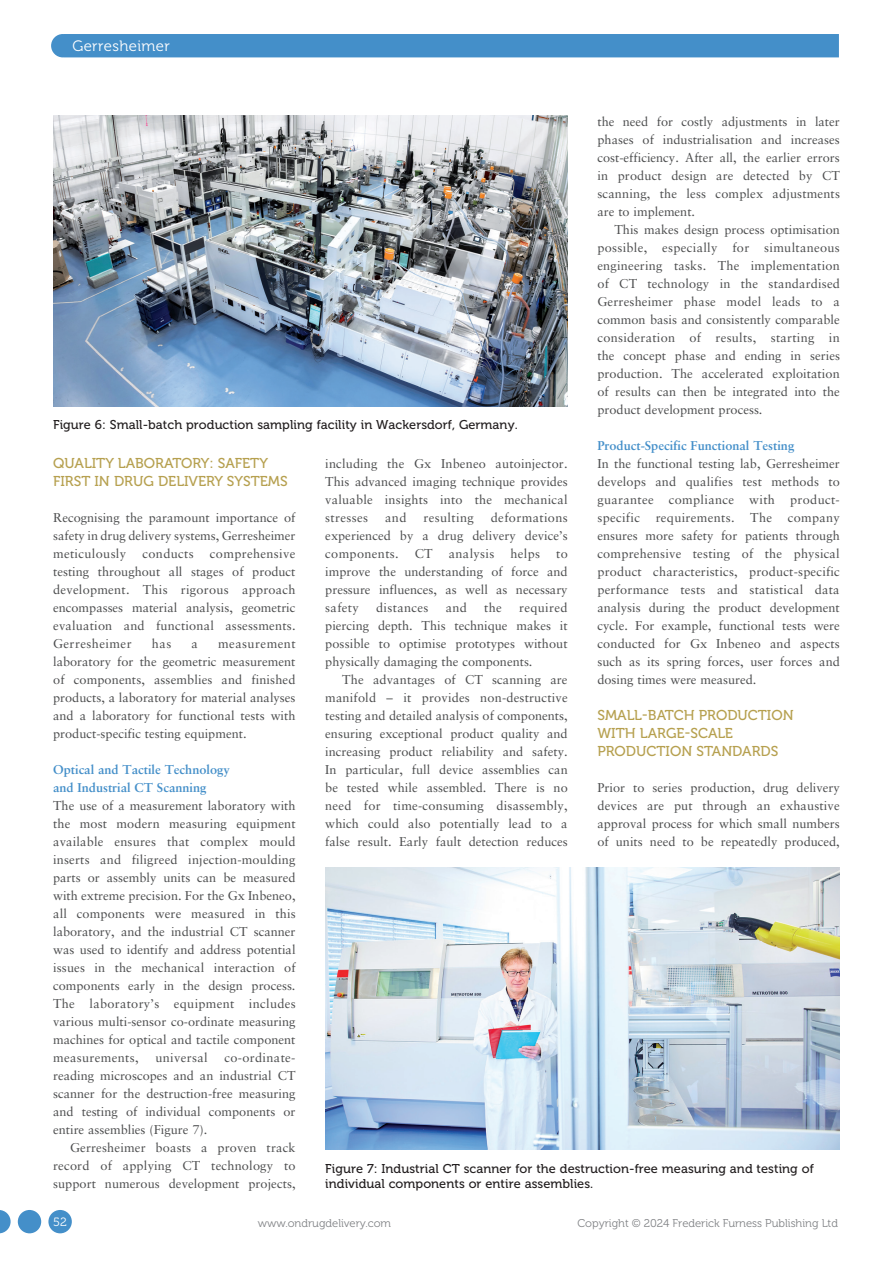
<style>
.page{position:relative;width:893px;height:1263px;background:#fff}
.page>*{position:absolute;margin:0;border:0;box-sizing:border-box;transform-origin:0 0}
.t1{font:15px "Museo 300";letter-spacing:.025em;color:#fff}
.MF_Xhead{font:14.25px/18px "Museo 500";color:#b6a04f}
.MF_body_no_indent{font:12.75px/18px "Sabon LT Std";color:#4b4c4d;text-align:justify}
.MF_body{font:12.75px/18px "Sabon LT Std";letter-spacing:.005em;color:#4b4c4d;text-align:justify}
.MF_Captions{font:12.75px/15.3px "Museo 500";letter-spacing:.005em;color:#231f20}
.MF_subhead{font:700 12.75px/18px "Sabon LT Std";color:#448fc9}
.MF_body-2{font:12.75px "Sabon LT Std";letter-spacing:.03em;color:#4b4c4d}
.MF_body_no_indent-2{font:12.75px "Sabon LT Std";letter-spacing:.025em;color:#4b4c4d}
.MF_body-3{font:12.75px "Sabon LT Std";letter-spacing:.025em;color:#4b4c4d}
.t2{font:12px "Museo 300";color:#fff}
.t3{font:11.25px "Museo 300";color:#808285}
</style>
<div class="page">
<div style="left:51px;top:34px;width:788px;height:23px;background:#448fc9"></div>
<img style="left:325px;top:867px;width:515px;height:282px">
<img style="left:53px;top:115px;width:515px;height:291px">
<div style="left:48px;top:1210px;width:24px;height:23px;background:#448fc9;border-radius:50%"></div>
<div style="left:18px;top:1210px;width:23px;height:23px;background:#448fc9;border-radius:50%"></div>
<svg style="left:0;top:1210px;width:11px;height:23px"></svg>
<p class="t1" style="left:72px;top:37px;width:99px">Gerresheimer</p>
<p class="MF_body" style="left:597px;top:112px;width:244px">the need for costly adjustments in later phases of industrialisation and increases cost-efficiency. After all, the earlier errors in product design are detected by CT scanning, the less complex adjustments are to implement.</p>
<p class="MF_body" style="left:597px;top:220px;width:244px;text-indent:17px">This makes design process optimisation possible, especially for simultaneous engineering tasks. The implementation of CT technology in the standardised Gerresheimer phase model leads to a common basis and consistently comparable consideration of results, starting in the concept phase and ending in series production. The accelerated exploitation of results can then be integrated into the product development process.</p>
<p class="MF_subhead" style="left:597px;top:436px;width:198px">Product-Specific Functional Testing</p>
<p class="MF_body_no_indent" style="left:597px;top:454px;width:244px">In the functional testing lab, Gerresheimer develops and qualifies test methods to guarantee compliance with product&shy;specific requirements. The company ensures more safety for patients through comprehensive testing of the physical product characteristics, product-specific performance tests and statistical data analysis during the product development cycle. For example, functional tests were conducted for Gx Inbeneo and aspects such as its spring forces, user forces and dosing times were measured.</p>
<p class="MF_Xhead" style="left:597px;top:706px;width:198px">SMALL-BATCH PRODUCTION<br>WITH LARGE-SCALE<br>PRODUCTION STANDARDS</p>
<p class="MF_body_no_indent" style="left:597px;top:778px;width:244px">Prior to series production, drug delivery devices are put through an exhaustive approval process for which small numbers of units need to be repeatedly produced,</p>
<p class="MF_Captions" style="left:53px;top:417px;width:466px">Figure 6: Small-batch production sampling facility in Wackersdorf, Germany.</p>
<p class="MF_Xhead" style="left:53px;top:454px;width:236px">QUALITY LABORATORY: SAFETY<br>FIRST IN DRUG DELIVERY SYSTEMS</p>
<p class="MF_body_no_indent" style="left:53px;top:508px;width:244px">Recognising the paramount importance of safety in drug delivery systems, Gerresheimer meticulously</p>
<p class="MF_body" style="left:325px;top:454px;width:244px">including the Gx Inbeneo autoinjector.<br>This advanced imaging technique provides valuable insights into the mechanical stresses</p>
<p class="MF_body" style="left:325px;top:508px;width:244px;text-indent:166px">deformations experienced by a drug delivery device’s components.</p>
<p class="MF_body" style="left:385px;top:508px;width:23px">and</p>
<p class="MF_body-2" style="left:423px;top:510px;width:52px">resulting</p>
<p class="MF_body_no_indent" style="left:53px;top:544px;width:244px;text-indent:157px">comprehensive testing throughout all stages of product development. This rigorous approach encompasses material analysis, geometric evaluation and functional assessments.<br>Gerresheimer</p>
<p class="MF_body_no_indent-2" style="left:142px;top:546px;width:53px">conducts</p>
<p class="MF_body" style="left:415px;top:544px;width:20px">CT</p>
<p class="MF_body-3" style="left:449px;top:546px;width:47px">analysis</p>
<p class="MF_body" style="left:510px;top:544px;width:31px">helps</p>
<p class="MF_body" style="left:325px;top:544px;width:244px;text-indent:231px">to improve the understanding of force and pressure influences, as well as necessary safety</p>
<p class="MF_body" style="left:325px;top:598px;width:244px;text-indent:194px">required piercing depth. This technique makes it possible to optimise prototypes without physically damaging the components.</p>
<p class="MF_body" style="left:325px;top:670px;width:244px;text-indent:17px">The advantages of CT scanning are manifold – it provides non-destructive testing and detailed analysis of components, ensuring exceptional product quality and increasing product reliability and safety.<br>In particular, full device assemblies can be tested while assembled. There is no need for time-consuming disassembly, which could also potentially lead to a false result. Early fault detection reduces</p>
<p class="MF_body-2" style="left:376px;top:600px;width:54px">distances</p>
<p class="MF_body" style="left:446px;top:598px;width:23px">and</p>
<p class="MF_body" style="left:484px;top:598px;width:19px">the</p>
<p class="MF_body_no_indent" style="left:152px;top:634px;width:21px">has</p>
<p class="MF_body_no_indent" style="left:192px;top:634px;width:8px">a</p>
<p class="MF_body_no_indent" style="left:53px;top:634px;width:244px;text-indent:165px">measurement laboratory for the geometric measurement of components, assemblies and finished products, a laboratory for material analyses and a laboratory for functional tests with product-specific testing equipment.</p>
<p class="MF_subhead" style="left:53px;top:760px;width:178px">Optical and Tactile Technology and Industrial CT Scanning</p>
<p class="MF_body_no_indent" style="left:53px;top:796px;width:244px">The use of a measurement laboratory with the most modern measuring equipment available ensures that complex mould inserts and filigreed injection-moulding parts or assembly units can be measured with extreme precision. For the Gx Inbeneo, all components were measured in this laboratory, and the industrial CT scanner was used to identify and address potential issues in the mechanical interaction of components early in the design process.<br>The laboratory’s equipment includes various multi-sensor co-ordinate measuring machines for optical and tactile component measurements,</p>
<p class="MF_body_no_indent" style="left:53px;top:1048px;width:244px;text-indent:171px">co-ordinate&shy;reading microscopes and an industrial CT scanner for the destruction-free measuring and testing of individual components or entire assemblies (Figure 7).</p>
<p class="MF_body" style="left:53px;top:1138px;width:244px;text-indent:17px">Gerresheimer boasts a proven track record of applying CT technology to support numerous development projects,</p>
<p class="MF_body_no_indent-2" style="left:155px;top:1050px;width:54px">universal</p>
<p class="MF_Captions" style="left:325px;top:1161px;width:490px">Figure 7: Industrial CT scanner for the destruction-free measuring and testing of individual components or entire assemblies.</p>
<p class="t2" style="left:53px;top:1215px;width:15px">52</p>
<p class="t3" style="left:258px;top:1217px;width:135px">www.ondrugdelivery.com</p>
<p class="t3" style="left:577px;top:1217px;width:262px">Copyright © 2024 Frederick Furness Publishing Ltd</p>
</div>
